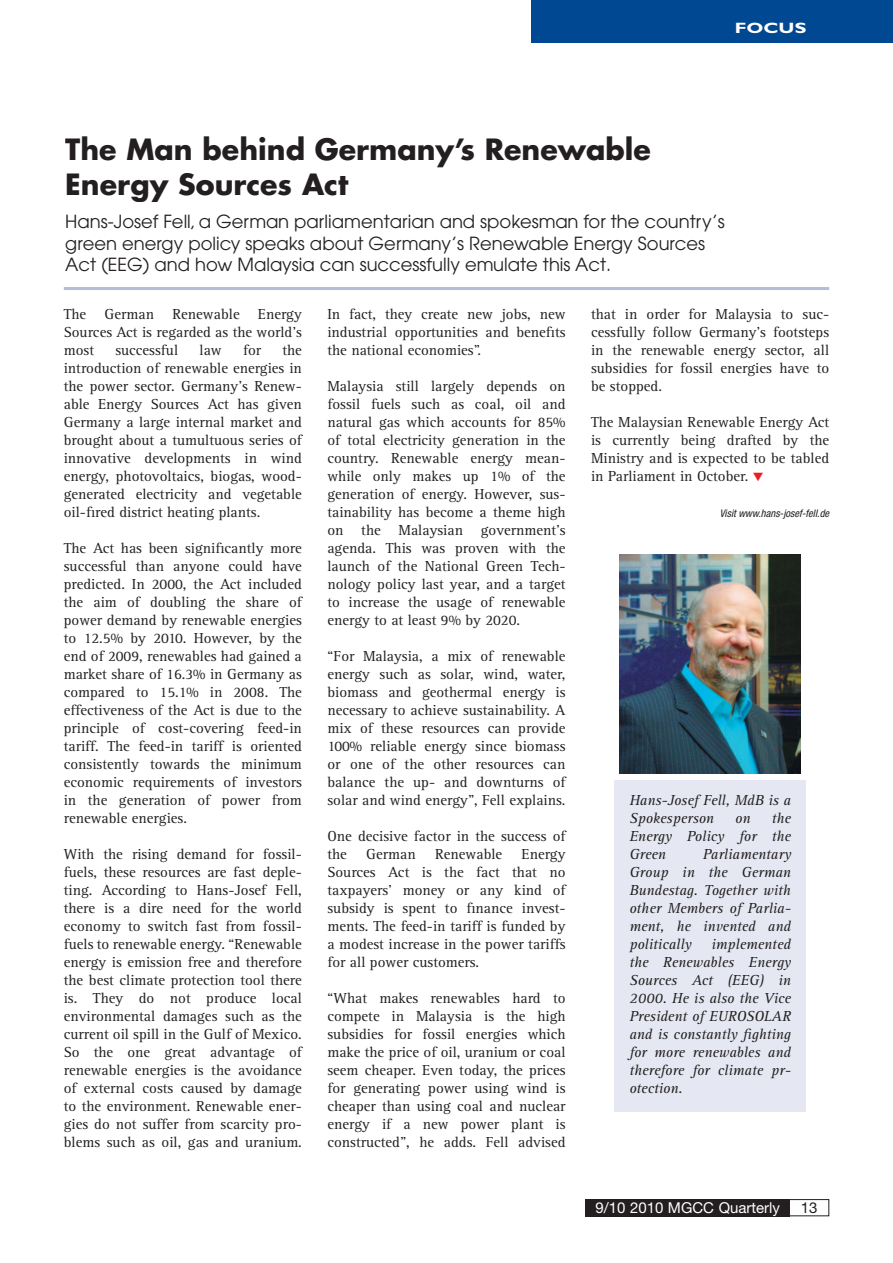
<style>
.page{position:relative;width:893px;height:1263px;background:#fff}
.page>*{position:absolute;margin:0;border:0;box-sizing:border-box;transform-origin:0 0}
.t1{font:700 28.5px/34.2px "Futura";color:#231f20}
.t2{font:18px/21.6px "Avant Garde";color:#231f20}
.t3{font:15px/18px "Rotis Serif";color:#231f20;text-align:justify}
.t4{font:italic 15px/18px "Rotis Serif";color:#231f20;text-align:justify}
.t5{font:15px "Helvetica Neue";color:#fff}
.t6{font:700 15px "Gill Sans";color:#fff;scale:1.3 1}
.t7{font:15px "Helvetica Neue";color:#231f20}
.Quelle{font:italic condensed 10.5px "Helvetica Neue";color:#231f20}
.s1{color:#ee1d23}
</style>
<div class="page">
<div style="left:531px;top:0;width:362px;height:43px;background:#014892"></div>
<div style="left:614px;top:780px;width:192px;height:332px;background:#e5e8f3"></div>
<hr style="left:64px;top:287px;width:765px;height:3px;background:#b4bcda">
<img style="left:620px;top:555px;width:181px;height:218px">
<div style="left:787px;top:1199px;width:42px;height:17px;border:1px solid #231f20"></div>
<div style="left:586px;top:1199px;width:204px;height:17px;background:#231f20"></div>
<p class="t6" style="left:735px;top:19px;width:57px">FOCUS</p>
<h1 class="t1" style="left:65px;top:132px;width:587px">The Man behind Germany’s Renewable<br>Energy Sources Act</h1>
<p class="t2" style="left:65px;top:211px;width:661px">Hans-Josef Fell, a German parliamentarian and spokesman for the country’s green energy policy speaks about Germany’s Renewable Energy Sources<br>Act (EEG) and how Malaysia can successfully emulate this Act.</p>
<p class="t3" style="left:327px;top:305px;width:240px">In fact, they create new jobs, new industrial opportunities and benefits the national economies”.</p>
<p class="t3" style="left:327px;top:377px;width:240px">Malaysia still largely depends on fossil fuels such as coal, oil and natural gas which accounts for 85% of total electricity generation in the country. Renewable energy mean&shy;while only makes up 1% of the generation of energy. However, sus&shy;tainability has become a theme high on the Malaysian government’s agenda. This was proven with the launch of the National Green Tech&shy;nology policy last year, and a target to increase the usage of renewable energy to at least 9% by 2020.</p>
<p class="t3" style="left:327px;top:647px;width:240px">“For Malaysia, a mix of renewable energy such as solar, wind, water, biomass and geothermal energy is necessary to achieve sustainability. A mix of these resources can provide 100% reliable energy since biomass or one of the other resources can balance the up- and downturns of solar and wind energy”, Fell explains.</p>
<p class="t3" style="left:327px;top:827px;width:240px">One decisive factor in the success of the</p>
<p class="t3" style="left:64px;top:305px;width:240px">The German Renewable Energy Sources Act is regarded as the world’s most</p>
<p class="t3" style="left:591px;top:305px;width:240px">that in order for Malaysia to suc&shy;cessfully follow Germany’s footsteps in the renewable energy sector, all subsidies for fossil energies have to be stopped.</p>
<p class="t3" style="left:591px;top:413px;width:240px">The Malaysian Renewable Energy Act is currently being drafted by the Ministry and is expected to be tabled in Parliament in October. <span class="s1">▼</span></p>
<p class="Quelle" style="left:720px;top:507px;width:111px">Visit www.hans-josef-fell.de</p>
<p class="t3" style="left:64px;top:341px;width:240px;text-indent:219px">the introduction of renewable energies in the power sector. Germany’s Renew&shy;able Energy Sources Act has given Germany a large internal market and brought about a tumultuous series of innovative developments in wind energy, photovoltaics, biogas, wood&shy;generated electricity and vegetable oil-fired district heating plants.</p>
<p class="t3" style="left:64px;top:539px;width:240px">The Act has been significantly more successful than anyone could have predicted. In 2000, the Act included the aim of doubling the share of power demand by renewable energies to 12.5% by 2010. However, by the end of 2009, renewables had gained a market share of 16.3% in Germany as compared to 15.1% in 2008. The effectiveness of the Act is due to the principle of cost-covering feed-in tariff. The feed-in tariff is oriented consistently towards the minimum economic requirements of investors in the generation of power from renewable energies.</p>
<p class="t3" style="left:64px;top:845px;width:240px">With the rising demand for fossil&shy;fuels, these resources are fast deple&shy;ting. According to Hans-Josef Fell, there is a dire need for the world economy to switch fast from fossil&shy;fuels to renewable energy. “Renewable energy is emission free and therefore the best climate protection tool there is. They do not produce local environmental damages such as the current oil spill in the Gulf of Mexico.<br>So the one great advantage of renewable energies is the avoidance of external costs caused by damage to the environment. Renewable ener&shy;gies do not suffer from scarcity pro&shy;blems such as oil, gas and uranium.</p>
<p class="t3" style="left:115px;top:341px;width:64px">successful</p>
<p class="t3" style="left:199px;top:341px;width:24px">law</p>
<p class="t3" style="left:243px;top:341px;width:20px">for</p>
<p class="t4" style="left:629px;top:791px;width:163px">Hans-Josef Fell, MdB is a<br>Spokesperson</p>
<p class="t4" style="left:629px;top:809px;width:163px;text-indent:142px">the Energy Policy for the Green</p>
<p class="t4" style="left:735px;top:809px;width:17px">on</p>
<p class="t3" style="left:366px;top:845px;width:51px">German</p>
<p class="t3" style="left:435px;top:845px;width:69px">Renewable</p>
<p class="t4" style="left:629px;top:845px;width:163px;text-indent:74px">Parliamentary Group in the German Bundestag. Together with other Members of Parlia&shy;ment, he invented and politically</p>
<p class="t3" style="left:327px;top:845px;width:240px;text-indent:194px">Energy Sources Act is the fact that no taxpayers’ money or any kind of subsidy is spent to finance invest&shy;ments. The feed-in tariff is funded by a modest increase in the power tariffs for all power customers.</p>
<p class="t3" style="left:327px;top:989px;width:240px">“What makes renewables hard to compete in Malaysia is the high subsidies for fossil energies which make the price of oil, uranium or coal seem cheaper. Even today, the prices for generating power using wind is cheaper than using coal and nuclear energy if a new power plant is constructed”, he adds. Fell advised</p>
<p class="t4" style="left:629px;top:935px;width:163px;text-indent:82px">implemented the Renewables Energy Sources Act (EEG) in 2000. He is also the Vice President of EUROSOLAR and is constantly fighting for more renewables and therefore for climate pr&shy;otection.</p>
<p class="t5" style="left:595px;top:1199px;width:186px">9/10 2010 MGCC Quarterly</p>
<p class="t7" style="left:801px;top:1199px;width:18px">13</p>
</div>
